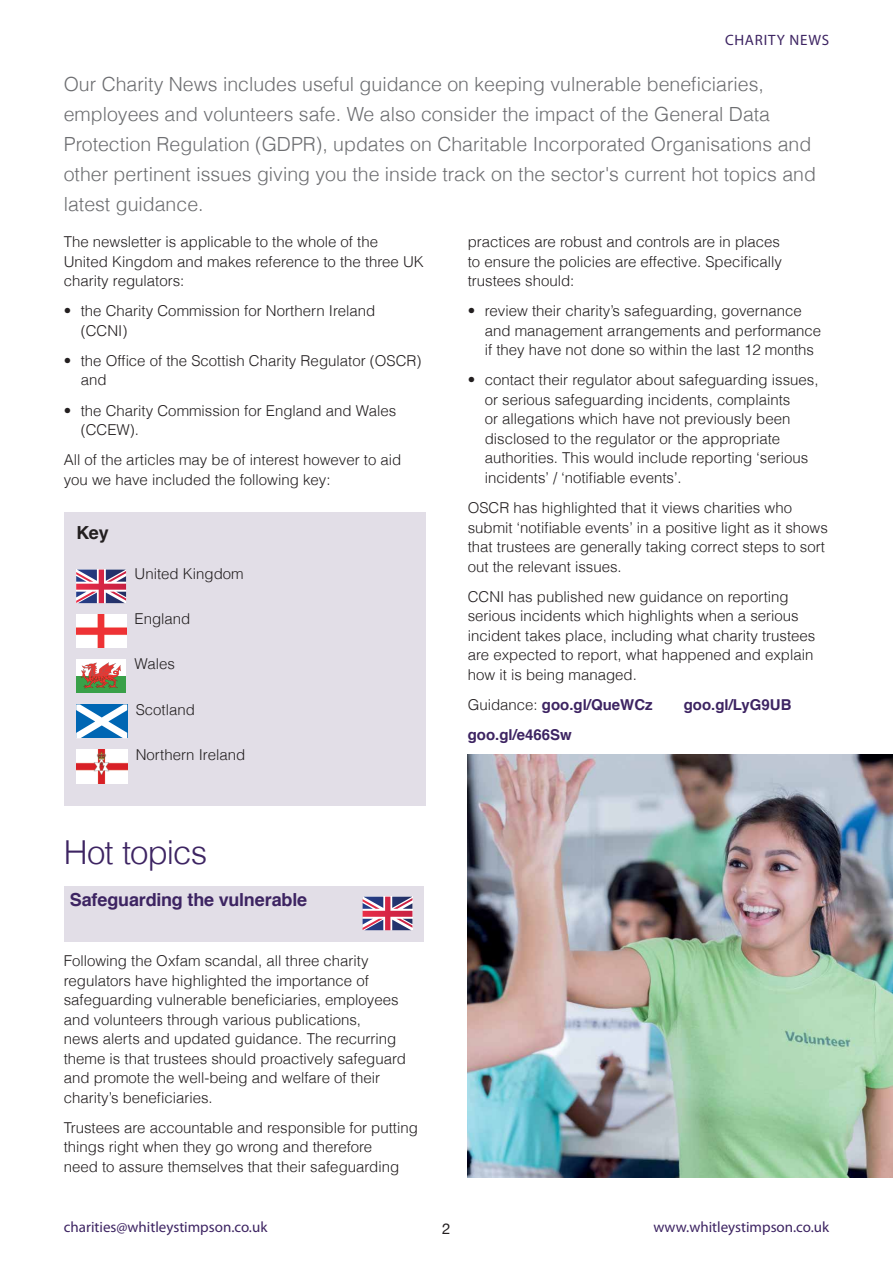
<style>
.page{position:relative;width:893px;height:1263px;background:#fff}
.page>*{position:absolute;margin:0;border:0;box-sizing:border-box;transform-origin:0 0}
.t1{font:300 33px "Helvetica";letter-spacing:-.03em;color:#3d2462}
.t2{font:300 19.5px/30px "Helvetica";color:#6d6e71}
.t3{font:700 18px "Helvetica";letter-spacing:-.01em;color:#3d2462}
.t4{font:700 18px "Helvetica";color:#231f20}
.t5{font:300 15px/19.5px "Helvetica";color:#231f20}
.t6{font:15px "Myriad Pro";color:#3d2462}
.t7{font:700 15px "Helvetica";color:#3d2462}
.t8{font:15px "Myriad Pro";letter-spacing:.05em;color:#3d2462}
.t9{font:15px "Helvetica Neue";color:#231f20}
.s1{font-weight:300;color:#231f20}
</style>
<div class="page">
<div style="left:64px;top:887px;width:360px;height:55px;background:#e2dee7"></div>
<svg style="left:363px;top:897px;width:49px;height:33px;background:#ab7291"></svg>
<div style="left:64px;top:512px;width:361px;height:294px;background:#e2dee7"></div>
<img style="left:76px;top:614px;width:50px;height:34px">
<div style="left:76px;top:659px;width:50px;height:17px;background:#fff"></div>
<div style="left:76px;top:676px;width:50px;height:17px;background:#39a048"></div>
<svg style="left:81px;top:662px;width:40px;height:26px"></svg>
<svg style="left:76px;top:704px;width:51px;height:34px;background:#6ba6d3"></svg>
<img style="left:76px;top:749px;width:51px;height:35px">
<svg style="left:76px;top:569px;width:50px;height:34px;background:#ac7493"></svg>
<img style="left:468px;top:754px;width:425px;height:424px">
<p class="t8" style="left:725px;top:31px;width:106px">CHARITY NEWS</p>
<p class="t2" style="left:64px;top:68px;width:754px">Our Charity News includes useful guidance on keeping vulnerable beneficiaries, employees and volunteers safe. We also consider the impact of the General Data Protection Regulation (GDPR), updates on Charitable Incorporated Organisations and other pertinent issues giving you the inside track on the sector's current hot topics and latest guidance.</p>
<p class="t5" style="left:64px;top:232px;width:362px">The newsletter is applicable to the whole of the<br>United Kingdom and makes reference to the three UK charity regulators:</p>
<p class="t5" style="left:81px;top:301px;width:296px;text-indent:-17px">• the Charity Commission for Northern Ireland (CCNI)</p>
<p class="t5" style="left:81px;top:351px;width:342px;text-indent:-17px">• the Office of the Scottish Charity Regulator (OSCR) and</p>
<p class="t5" style="left:81px;top:400px;width:317px;text-indent:-17px">• the Charity Commission for England and Wales (CCEW).</p>
<p class="t5" style="left:64px;top:450px;width:339px">All of the articles may be of interest however to aid you we have included the following key:</p>
<p class="t5" style="left:468px;top:232px;width:316px">practices are robust and controls are in places to ensure the policies are effective. Specifically trustees should:</p>
<p class="t5" style="left:485px;top:301px;width:338px;text-indent:-17px">• review their charity’s safeguarding, governance and management arrangements and performance if they have not done so within the last 12 months</p>
<p class="t5" style="left:485px;top:370px;width:335px;text-indent:-17px">• contact their regulator about safeguarding issues, or serious safeguarding incidents, complaints<br>or allegations which have not previously been disclosed to the regulator or the appropriate authorities. This would include reporting ‘serious incidents’ / ‘notifiable events’.</p>
<p class="t5" style="left:468px;top:498px;width:362px">OSCR has highlighted that it views charities who submit ‘notifiable events’ in a positive light as it shows that trustees are generally taking correct steps to sort out the relevant issues.</p>
<p class="t5" style="left:468px;top:586px;width:349px">CCNI has published new guidance on reporting serious incidents which highlights when a serious incident takes place, including what charity trustees are expected to report, what happened and explain how it is being managed.</p>
<p class="t7" style="left:468px;top:694px;width:187px"><span class="s1">Guidance:</span> goo.gl/QueWCz</p>
<p class="t7" style="left:684px;top:694px;width:109px">goo.gl/LyG9UB</p>
<p class="t7" style="left:468px;top:724px;width:106px">goo.gl/e466Sw</p>
<p class="t4" style="left:77px;top:520px;width:34px">Key</p>
<p class="t5" style="left:135px;top:564px;width:111px">United Kingdom</p>
<p class="t5" style="left:135px;top:609px;width:57px">England</p>
<p class="t5" style="left:135px;top:654px;width:42px">Wales</p>
<p class="t5" style="left:136px;top:699px;width:61px">Scotland</p>
<p class="t5" style="left:136px;top:744px;width:111px">Northern Ireland</p>
<h1 class="t1" style="left:64px;top:831px;width:145px">Hot topics</h1>
<p class="t3" style="left:70px;top:888px;width:239px">Safeguarding the vulnerable</p>
<p class="t5" style="left:64px;top:951px;width:344px">Following the Oxfam scandal, all three charity regulators have highlighted the importance of safeguarding vulnerable beneficiaries, employees and volunteers through various publications,<br>news alerts and updated guidance. The recurring theme is that trustees should proactively safeguard and promote the well-being and welfare of their charity’s beneficiaries.</p>
<p class="t5" style="left:64px;top:1118px;width:356px">Trustees are accountable and responsible for putting things right when they go wrong and therefore<br>need to assure themselves that their safeguarding</p>
<p class="t6" style="left:64px;top:1218px;width:205px">charities@whitleystimpson.co.uk</p>
<p class="t6" style="left:653px;top:1218px;width:177px">www.whitleystimpson.co.uk</p>
<p class="t9" style="left:442px;top:1220px;width:10px">2</p>
</div>
